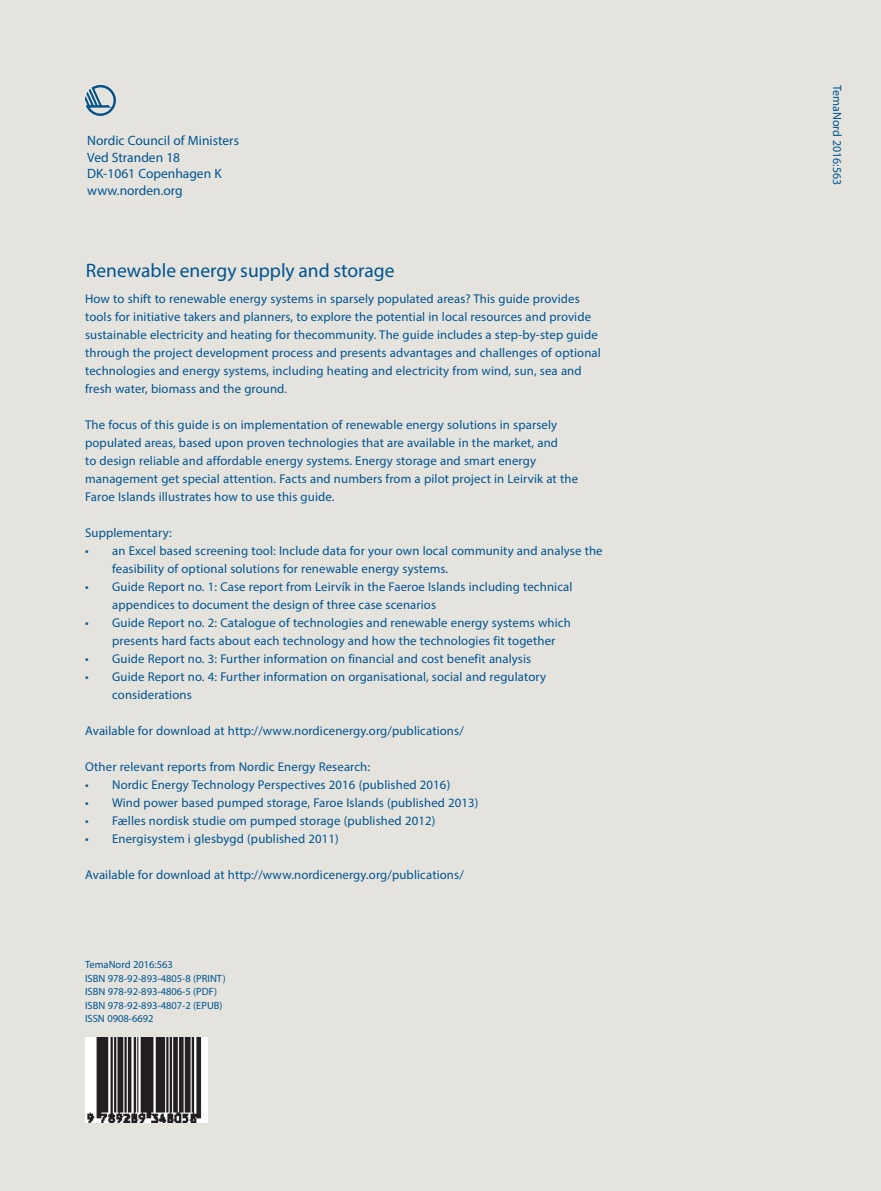
<style>
.page{position:relative;width:881px;height:1191px;background:#fff}
.page>*{position:absolute;margin:0;border:0;box-sizing:border-box;transform-origin:0 0}
.t1{font:19.5px "Myriad Pro";color:#00548f}
.t2{font:13.5px/16.5px "Myriad Pro";color:#00548f}
.t3{font:12.75px/18px "Myriad Pro";letter-spacing:.01em;color:#00548f}
.t4{font:12px "Myriad Pro";color:#00548f}
.t5{font:10.5px/13.5px "Myriad Pro";color:#00548f}
</style>
<div class="page">
<div style="left:0;top:0;width:880px;height:1191px;background:#e4e3de"></div>
<img style="left:86px;top:1037px;width:121px;height:86px">
<img style="left:85px;top:85px;width:31px;height:31px">
<p class="t2" style="left:87px;top:132px;width:153px">Nordic Council of Ministers<br>Ved Stranden 18<br>DK-1061 Copenhagen K www.norden.org</p>
<h1 class="t1" style="left:86px;top:258px;width:310px">Renewable energy supply and storage</h1>
<p class="t3" style="left:85px;top:289px;width:517px">How to shift to renewable energy systems in sparsely populated areas? This guide provides tools for initiative takers and planners, to explore the potential in local resources and provide sustainable electricity and heating for thecommunity. The guide includes a step-by-step guide through the project development process and presents advantages and challenges of optional technologies and energy systems, including heating and electricity from wind, sun, sea and fresh water, biomass and the ground.</p>
<p class="t3" style="left:85px;top:415px;width:494px">The focus of this guide is on implementation of renewable energy solutions in sparsely populated areas, based upon proven technologies that are available in the market, and<br>to design reliable and affordable energy systems. Energy storage and smart energy management get special attention. Facts and numbers from a pilot project in Leirvik at the Faroe Islands illustrates how to use this guide.</p>
<p class="t3" style="left:85px;top:523px;width:88px">Supplementary:</p>
<p class="t3" style="left:112px;top:541px;width:492px;text-indent:-27px">• an Excel based screening tool: Include data for your own local community and analyse the feasibility of optional solutions for renewable energy systems.</p>
<p class="t3" style="left:112px;top:577px;width:461px;text-indent:-27px">• Guide Report no. 1: Case report from Leirvík in the Faeroe Islands including technical appendices to document the design of three case scenarios</p>
<p class="t3" style="left:112px;top:613px;width:460px;text-indent:-27px">• Guide Report no. 2: Catalogue of technologies and renewable energy systems which presents hard facts about each technology and how the technologies fit together</p>
<p class="t3" style="left:85px;top:649px;width:447px">• Guide Report no. 3: Further information on financial and cost benefit analysis</p>
<p class="t3" style="left:112px;top:667px;width:435px;text-indent:-27px">• Guide Report no. 4: Further information on organisational, social and regulatory considerations</p>
<p class="t3" style="left:85px;top:721px;width:380px">Available for download at http://www.nordicenergy.org/publications/</p>
<p class="t3" style="left:85px;top:757px;width:286px">Other relevant reports from Nordic Energy Research:</p>
<p class="t3" style="left:85px;top:775px;width:366px">• Nordic Energy Technology Perspectives 2016 (published 2016)</p>
<p class="t3" style="left:85px;top:793px;width:395px">• Wind power based pumped storage, Faroe Islands (published 2013)</p>
<p class="t3" style="left:85px;top:811px;width:351px">• Fælles nordisk studie om pumped storage (published 2012)</p>
<p class="t3" style="left:85px;top:829px;width:255px">• Energisystem i glesbygd (published 2011)</p>
<p class="t3" style="left:85px;top:865px;width:380px">Available for download at http://www.nordicenergy.org/publications/</p>
<p class="t5" style="left:85px;top:958px;width:142px">TemaNord 2016:563<br>ISBN 978-92-893-4805-8 (PRINT)<br>ISBN 978-92-893-4806-5 (PDF)<br>ISBN 978-92-893-4807-2 (EPUB)<br>ISSN 0908-6692</p>
<p class="t4" style="left:844px;top:85px;width:102px;rotate:90deg">TemaNord 2016:563</p>
</div>
